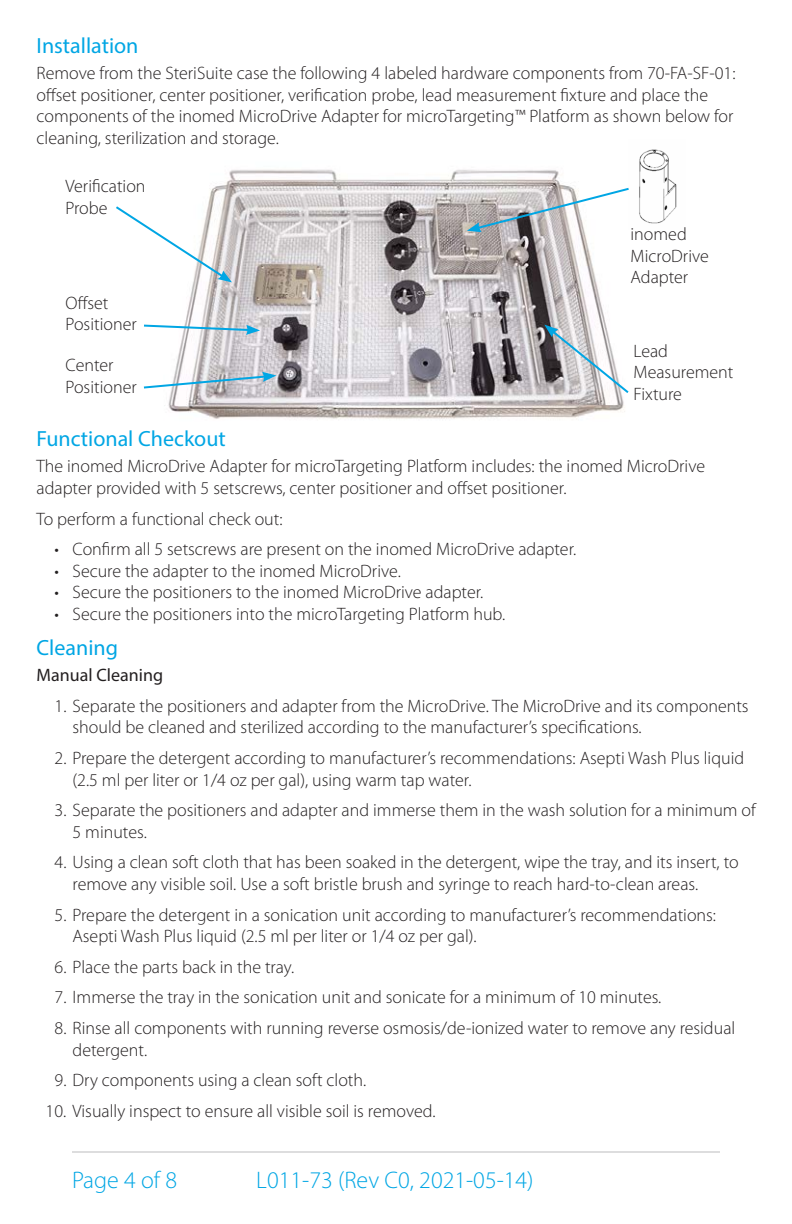
<style>
.page{position:relative;width:792px;height:1224px;background:#fff}
.page>*{position:absolute;margin:0;border:0;box-sizing:border-box;transform-origin:0 0}
.t1{font:300 24px "Myriad Pro";color:#00a6e4}
.t2{font:22px "Myriad Pro";color:#00a6e4}
.t3{font:300 18px/21.6px "Myriad Pro";color:#231f20}
.t4{font:18px "Myriad Pro";color:#231f20}
</style>
<div class="page">
<hr style="left:72px;top:1151px;width:648px;height:2px;background:#ddddde">
<img style="left:164px;top:169px;width:461px;height:250px">
<svg style="left:116px;top:204px;width:116px;height:78px"></svg>
<svg style="left:144px;top:324px;width:116px;height:11px"></svg>
<svg style="left:143px;top:372px;width:133px;height:18px"></svg>
<svg style="left:544px;top:325px;width:85px;height:70px"></svg>
<img style="left:639px;top:149px;width:38px;height:75px">
<svg style="left:467px;top:186px;width:162px;height:46px"></svg>
<p class="t2" style="left:37px;top:32px;width:103px">Installation</p>
<p class="t3" style="left:37px;top:62px;width:700px">Remove from the SteriSuite case the following 4 labeled hardware components from 70-FA-SF-01: offset positioner, center positioner, verification probe, lead measurement fixture and place the components of the inomed MicroDrive Adapter for microTargeting™ Platform as shown below for cleaning, sterilization and storage.</p>
<p class="t3" style="left:66px;top:175px;width:82px">Verification</p>
<p class="t3" style="left:66px;top:197px;width:44px">Probe</p>
<p class="t3" style="left:66px;top:292px;width:45px">Offset</p>
<p class="t3" style="left:66px;top:313px;width:73px">Positioner</p>
<p class="t3" style="left:66px;top:355px;width:50px">Center</p>
<p class="t3" style="left:66px;top:376px;width:73px">Positioner</p>
<p class="t3" style="left:631px;top:223px;width:58px">inomed</p>
<p class="t3" style="left:631px;top:245px;width:80px">MicroDrive</p>
<p class="t3" style="left:631px;top:267px;width:59px">Adapter</p>
<p class="t3" style="left:634px;top:340px;width:36px">Lead</p>
<p class="t3" style="left:634px;top:362px;width:101px">Measurement<br>Fixture</p>
<p class="t2" style="left:37px;top:426px;width:191px">Functional Checkout</p>
<p class="t3" style="left:37px;top:455px;width:670px">The inomed MicroDrive Adapter for microTargeting Platform includes: the inomed MicroDrive adapter provided with 5 setscrews, center positioner and offset positioner.</p>
<p class="t3" style="left:37px;top:508px;width:247px">To perform a functional check out:</p>
<p class="t3" style="left:55px;top:538px;width:523px">• Confirm all 5 setscrews are present on the inomed MicroDrive adapter.</p>
<p class="t3" style="left:55px;top:560px;width:348px">• Secure the adapter to the inomed MicroDrive.</p>
<p class="t3" style="left:55px;top:581px;width:430px">• Secure the positioners to the inomed MicroDrive adapter.</p>
<p class="t3" style="left:55px;top:603px;width:452px">• Secure the positioners into the microTargeting Platform hub.</p>
<p class="t2" style="left:37px;top:634px;width:83px">Cleaning</p>
<p class="t4" style="left:37px;top:664px;width:128px">Manual Cleaning</p>
<p class="t3" style="left:73px;top:695px;width:678px;text-indent:-18px">1. Separate the positioners and adapter from the MicroDrive. The MicroDrive and its components should be cleaned and sterilized according to the manufacturer’s specifications.</p>
<p class="t3" style="left:73px;top:747px;width:673px;text-indent:-18px">2. Prepare the detergent according to manufacturer’s recommendations: Asepti Wash Plus liquid (2.5 ml per liter or 1/4 oz per gal), using warm tap water.</p>
<p class="t3" style="left:73px;top:799px;width:685px;text-indent:-18px">3. Separate the positioners and adapter and immerse them in the wash solution for a minimum of<br>5 minutes.</p>
<p class="t3" style="left:73px;top:852px;width:668px;text-indent:-18px">4. Using a clean soft cloth that has been soaked in the detergent, wipe the tray, and its insert, to remove any visible soil. Use a soft bristle brush and syringe to reach hard-to-clean areas.</p>
<p class="t3" style="left:73px;top:904px;width:645px;text-indent:-18px">5. Prepare the detergent in a sonication unit according to manufacturer’s recommendations:<br>Asepti Wash Plus liquid (2.5 ml per liter or 1/4 oz per gal).</p>
<p class="t3" style="left:55px;top:956px;width:241px">6. Place the parts back in the tray.</p>
<p class="t3" style="left:55px;top:987px;width:608px">7. Immerse the tray in the sonication unit and sonicate for a minimum of 10 minutes.</p>
<p class="t3" style="left:73px;top:1017px;width:664px;text-indent:-18px">8. Rinse all components with running reverse osmosis/de-ionized water to remove any residual detergent.</p>
<p class="t3" style="left:55px;top:1069px;width:313px">9. Dry components using a clean soft cloth.</p>
<p class="t3" style="left:46px;top:1100px;width:391px">10. Visually inspect to ensure all visible soil is removed.</p>
<h1 class="t1" style="left:72px;top:1166px;width:107px">Page 4 of 8</h1>
<h1 class="t1" style="left:256px;top:1166px;width:279px">L011-73 (Rev C0, 2021-05-14)</h1>
</div>
